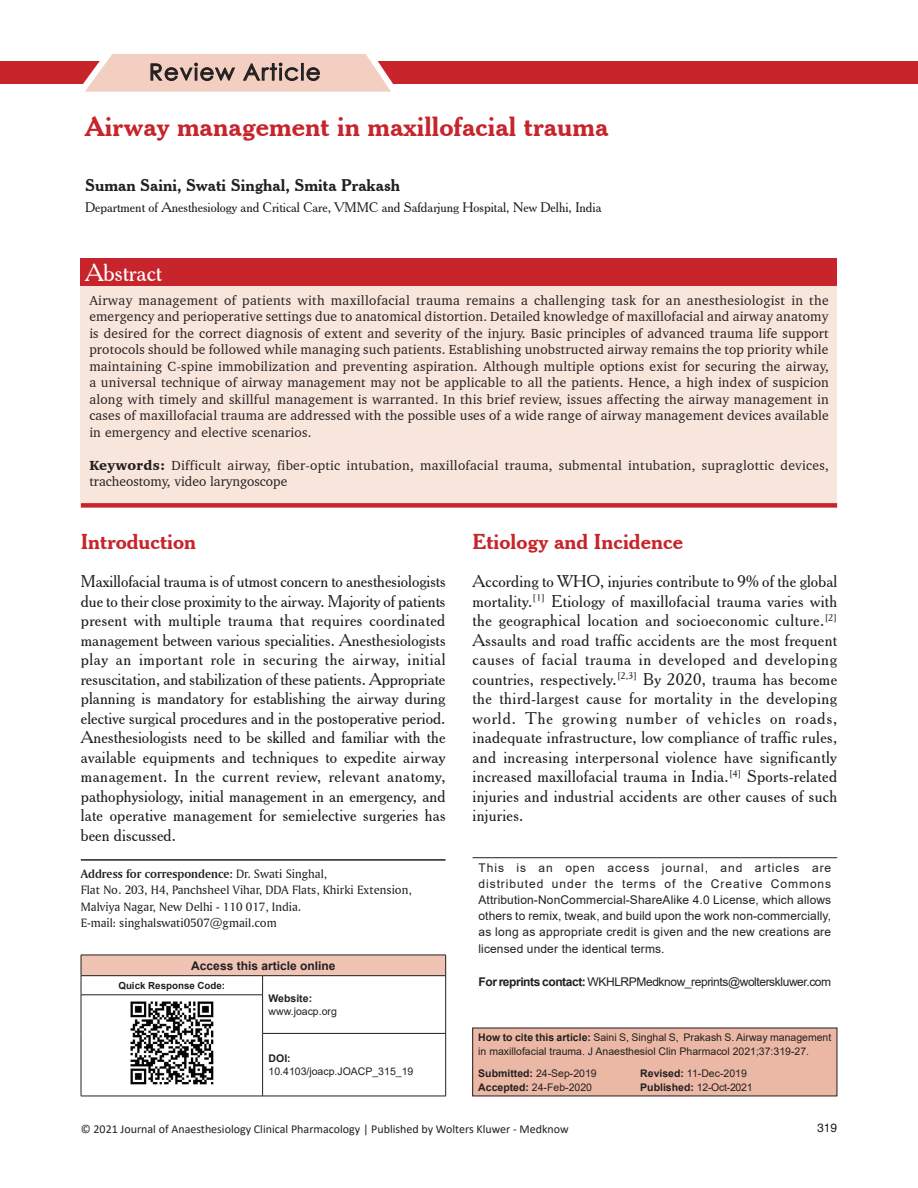
<style>
.page{position:relative;width:918px;height:1188px;background:#fff}
.page>*{position:absolute;margin:0;border:0;box-sizing:border-box;transform-origin:0 0}
.AT{font:700 27px "Cheltenham BT";color:#c8242b}
.ABSH{font:24px "Cheltenham BT";color:#fff}
.AH{font:22.5px "Century Gothic";letter-spacing:.06em;color:#231f20}
.t1{font:700 21px "Cheltenham BT";color:#c8242b}
.TX{font:16.5px/19.5px "Cheltenham BT";letter-spacing:.015em;color:#231f20;text-align:justify}
.AU{font:700 16.5px "Cheltenham BT";color:#231f20}
.ABS{font:13.5px/16.5px "Charter BT";letter-spacing:.015em;color:#231f20;text-align:justify}
.KWD{font:13.5px/16.5px "Charter BT";letter-spacing:.02em;color:#231f20}
.AFF{font:13.5px "Cheltenham BT";color:#231f20}
.ADD{font:12.75px/16.6px "Amerigo BT Roman A";color:#231f20}
.C{font:12px/16.2px "Arial";letter-spacing:.01em;color:#231f20;text-align:justify}
.t2{font:12px "Calibri";color:#231f20}
.C-2{font:12px "Arial";letter-spacing:-.035em;color:#231f20}
.AAO{font:700 12px "Arial";color:#231f20}
.t3{font:12px "Helvetica";color:#231f20}
.HTC{font:10.5px/13.6px "Arial";color:#231f20}
.SRC{font:10.5px "Arial";color:#231f20}
.Web{font:10.5px/13.5px "Arial";color:#231f20}
.SRC-2{font:10.5px "Arial";letter-spacing:-.025em;color:#231f20}
.QRC{font:700 9.75px "Arial";color:#231f20}
.s1{font-weight:900}
.s2{font-family:"Amerigo BT Bold A"}
.s3{font-weight:700}
</style>
<div class="page">
<hr style="left:81px;top:859px;width:365px;height:2px;background:#231f20">
<div style="left:81px;top:955px;width:365px;height:21px;background:#efc4b4"></div>
<hr style="left:81px;top:1096px;width:182px;height:1px;background:#231f20">
<hr style="left:81px;top:955px;width:182px;height:1px;background:#231f20">
<hr style="left:263px;top:955px;width:183px;height:1px;background:#231f20">
<hr style="left:81px;top:975px;width:182px;height:1px;background:#231f20">
<svg style="left:81px;top:955px;width:1px;height:40px"></svg>
<hr style="left:263px;top:975px;width:183px;height:1px;background:#231f20">
<svg style="left:445px;top:955px;width:1px;height:40px"></svg>
<hr style="left:445px;top:995px;width:1px;height:38px;background:#231f20">
<hr style="left:81px;top:995px;width:182px;height:1px;background:#231f20">
<hr style="left:81px;top:995px;width:1px;height:38px;background:#231f20">
<hr style="left:81px;top:1033px;width:1px;height:63px;background:#231f20">
<hr style="left:262px;top:1033px;width:184px;height:1px;background:#231f20">
<hr style="left:445px;top:1034px;width:1px;height:62px;background:#231f20">
<hr style="left:263px;top:1096px;width:183px;height:1px;background:#231f20">
<svg style="left:262px;top:976px;width:1px;height:19px"></svg>
<hr style="left:262px;top:995px;width:1px;height:38px;background:#231f20">
<hr style="left:262px;top:1034px;width:1px;height:62px;background:#231f20">
<img style="left:130px;top:1001px;width:84px;height:84px">
<div style="left:81px;top:286px;width:756px;height:217px;background:#f8e5dc"></div>
<div style="left:81px;top:503px;width:756px;height:5px;background:#c8242b"></div>
<div style="left:81px;top:258px;width:756px;height:28px;background:#c8242b"></div>
<div style="left:473px;top:1028px;width:364px;height:68px;background:#ecb8a6"></div>
<div style="left:0;top:61px;width:918px;height:23px;background:#c8242b"></div>
<svg style="left:83px;top:54px;width:310px;height:38px;background:#e0beb2"></svg>
<hr style="left:472px;top:857px;width:365px;height:1px;background:#231f20">
<p class="AH" style="left:149px;top:56px;width:173px">Review Article</p>
<p class="AT" style="left:85px;top:110px;width:525px">Airway management in maxillofacial trauma</p>
<p class="AU" style="left:85px;top:175px;width:317px">Suman Saini, Swati Singhal, Smita Prakash</p>
<p class="AFF" style="left:85px;top:199px;width:518px">Department of Anesthesiology and Critical Care, VMMC and Safdarjung Hospital, New Delhi, India</p>
<p class="ABSH" style="left:85px;top:258px;width:78px">Abstract</p>
<p class="ABS" style="left:89px;top:291px;width:741px">Airway management of patients with maxillofacial trauma remains a challenging task for an anesthesiologist in the emergency and perioperative settings due to anatomical distortion. Detailed knowledge of maxillofacial and airway anatomy is desired for the correct diagnosis of extent and severity of the injury. Basic principles of advanced trauma life support protocols should be followed while managing such patients. Establishing unobstructed airway remains the top priority while maintaining C‑spine immobilization and preventing aspiration. Although multiple options exist for securing the airway, a universal technique of airway management may not be applicable to all the patients. Hence, a high index of suspicion along with timely and skillful management is warranted. In this brief review, issues affecting the airway management in cases of maxillofacial trauma are addressed with the possible uses of a wide range of airway management devices available in emergency and elective scenarios.</p>
<p class="KWD" style="left:89px;top:456px;width:741px"><span class="s1">Keywords:</span> Difficult airway, fiber‑optic intubation, maxillofacial trauma, submental intubation, supraglottic devices, tracheostomy, video laryngoscope</p>
<h1 class="t1" style="left:81px;top:528px;width:117px">Introduction</h1>
<p class="TX" style="left:81px;top:571px;width:366px">Maxillofacial trauma is of utmost concern to anesthesiologists due to their close proximity to the airway. Majority of patients present with multiple trauma that requires coordinated management between various specialities. Anesthesiologists play an important role in securing the airway, initial resuscitation, and stabilization of these patients. Appropriate planning is mandatory for establishing the airway during elective surgical procedures and in the postoperative period.<br>Anesthesiologists need to be skilled and familiar with the available equipments and techniques to expedite airway management. In the current review, relevant anatomy, pathophysiology, initial management in an emergency, and late operative management for semielective surgeries has been discussed.</p>
<p class="ADD" style="left:81px;top:865px;width:332px"><span class="s2">Address for correspondence:</span> Dr. Swati Singhal,<br>Flat No. 203, H4, Panchsheel Vihar, DDA Flats, Khirki Extension, Malviya Nagar, New Delhi ‑ 110 017, India.<br>E‑mail: singhalswati0507@gmail.com</p>
<p class="AAO" style="left:191px;top:957px;width:146px">Access this article online</p>
<p class="QRC" style="left:118px;top:978px;width:108px">Quick Response Code:</p>
<p class="Web" style="left:269px;top:991px;width:70px"><span class="s3">Website: </span>www.joacp.org</p>
<p class="Web" style="left:269px;top:1051px;width:146px"><span class="s3">DOI:<br></span>10.4103/joacp.JOACP_315_19</p>
<h1 class="t1" style="left:472px;top:528px;width:212px">Etiology and Incidence</h1>
<p class="TX" style="left:472px;top:571px;width:366px">According to WHO, injuries contribute to 9% of the global mortality.<sup>[1]</sup> Etiology of maxillofacial trauma varies with the geographical location and socioeconomic culture.<sup>[2] </sup>Assaults and road traffic accidents are the most frequent causes of facial trauma in developed and developing countries, respectively.<sup>[2,3]</sup> By 2020, trauma has become the third‑largest cause for mortality in the developing world. The growing number of vehicles on roads, inadequate infrastructure, low compliance of traffic rules, and increasing interpersonal violence have significantly increased maxillofacial trauma in India.<sup>[4]</sup> Sports‑related injuries and industrial accidents are other causes of such injuries.</p>
<p class="C" style="left:478px;top:859px;width:354px">This is an open access journal, and articles are distributed under the terms of the Creative Commons Attribution‑NonCommercial‑ShareAlike 4.0 License, which allows others to remix, tweak, and build upon the work non‑commercially, as long as appropriate credit is given and the new creations are licensed under the identical terms.</p>
<p class="C-2" style="left:478px;top:974px;width:354px"><span class="s3">For reprints contact:</span> WKHLRPMedknow_reprints@wolterskluwer.com</p>
<p class="HTC" style="left:478px;top:1031px;width:355px"><span class="s3">How to cite this article:</span> Saini S, Singhal S, Prakash S. Airway management in maxillofacial trauma. J Anaesthesiol Clin Pharmacol 2021;37:319-27.</p>
<p class="SRC" style="left:478px;top:1066px;width:120px"><span class="s3">Submitted:</span> 24‑Sep‑2019</p>
<p class="SRC" style="left:640px;top:1066px;width:108px"><span class="s3">Revised:</span> 11-Dec-2019</p>
<p class="SRC" style="left:478px;top:1080px;width:115px"><span class="s3">Accepted:</span> 24‑Feb‑2020</p>
<p class="SRC-2" style="left:640px;top:1080px;width:114px"><span class="s3">Published:</span> 12-Oct-2021</p>
<p class="t2" style="left:81px;top:1120px;width:489px">© 2021 Journal of Anaesthesiology Clinical Pharmacology | Published by Wolters Kluwer - Medknow</p>
<p class="t3" style="left:817px;top:1121px;width:22px">319</p>
</div>
